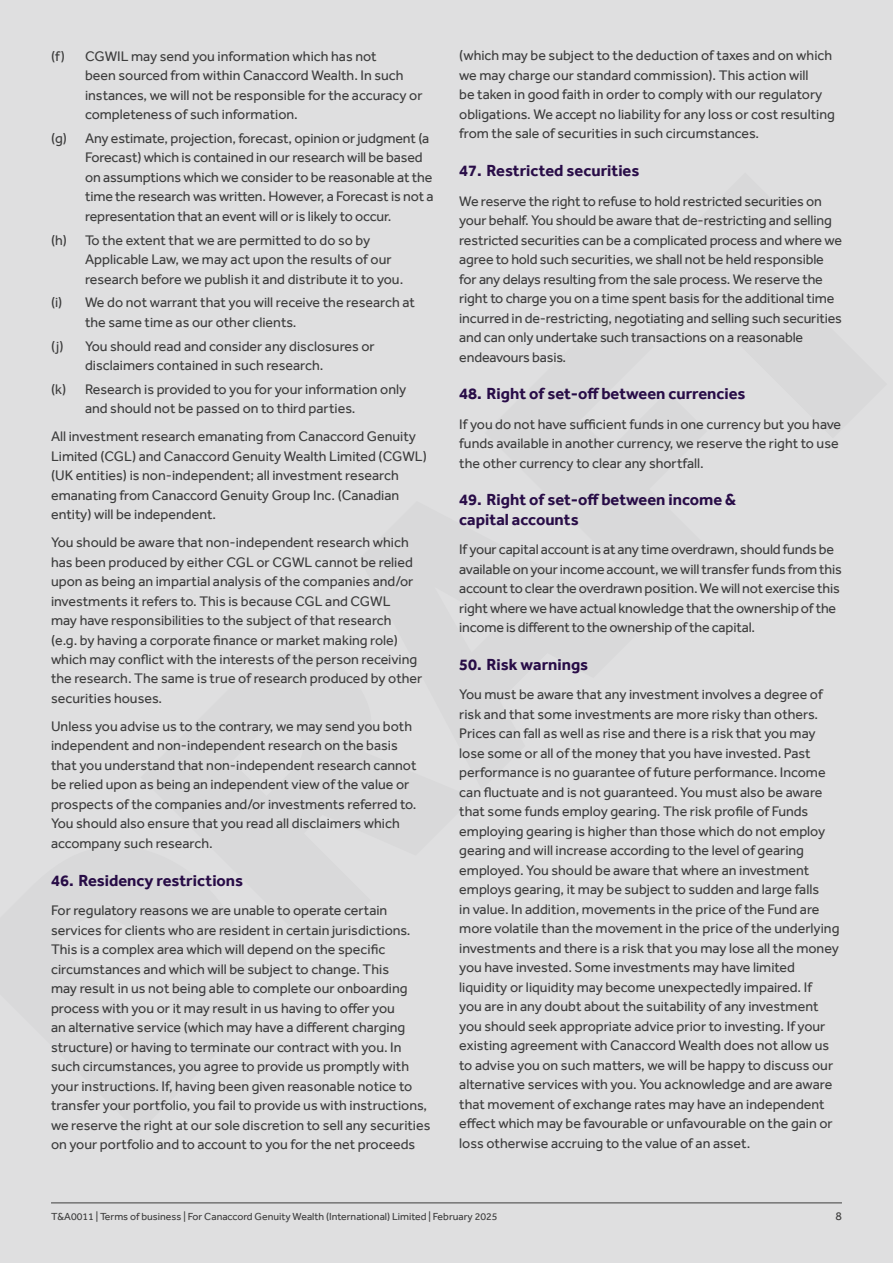
<style>
.page{position:relative;width:893px;height:1263px;background:#dfdfe0}
.page>*{position:absolute;margin:0;border:0;box-sizing:border-box;transform-origin:0 0}
.t1{font:700 16.5px/19.5px "Effra";color:#290d48}
.t2{font:14.25px/19.5px "Effra";color:#3d3d3d}
.t3{font:12px "Effra";color:#3d3d3d}
.t4{font:10.5px "Effra";color:#3d3d3d}
</style>
<div class="page">
<hr style="left:51px;top:1202px;width:791px;height:1px;background:#3d3d3d">
<p class="t2" style="left:85px;top:46px;width:339px;text-indent:-34px">(f) CGWIL may send you information which has not<br>been sourced from within Canaccord Wealth. In such instances, we will not be responsible for the accuracy or completeness of such information.</p>
<p class="t2" style="left:85px;top:128px;width:350px;text-indent:-34px">(g) Any estimate, projection, forecast, opinion or judgment (a Forecast) which is contained in our research will be based on assumptions which we consider to be reasonable at the time the research was written. However, a Forecast is not a representation that an event will or is likely to occur.</p>
<p class="t2" style="left:85px;top:230px;width:320px;text-indent:-34px">(h) To the extent that we are permitted to do so by<br>Applicable Law, we may act upon the results of our research before we publish it and distribute it to you.</p>
<p class="t2" style="left:85px;top:293px;width:331px;text-indent:-34px">(i) We do not warrant that you will receive the research at the same time as our other clients.</p>
<p class="t2" style="left:85px;top:336px;width:291px;text-indent:-34px">(j) You should read and consider any disclosures or disclaimers contained in such research.</p>
<p class="t2" style="left:85px;top:379px;width:323px;text-indent:-34px">(k) Research is provided to you for your information only and should not be passed on to third parties.</p>
<p class="t2" style="left:51px;top:426px;width:377px">All investment research emanating from Canaccord Genuity Limited (CGL) and Canaccord Genuity Wealth Limited (CGWL) (UK entities) is non-independent; all investment research emanating from Canaccord Genuity Group Inc. (Canadian entity) will be independent.</p>
<p class="t2" style="left:51px;top:532px;width:373px">You should be aware that non-independent research which has been produced by either CGL or CGWL cannot be relied upon as being an impartial analysis of the companies and/or investments it refers to. This is because CGL and CGWL<br>may have responsibilities to the subject of that research<br>(e.g. by having a corporate finance or market making role) which may conflict with the interests of the person receiving the research. The same is true of research produced by other securities houses.</p>
<p class="t2" style="left:51px;top:716px;width:367px">Unless you advise us to the contrary, we may send you both independent and non-independent research on the basis that you understand that non-independent research cannot be relied upon as being an independent view of the value or prospects of the companies and/or investments referred to.<br>You should also ensure that you read all disclaimers which accompany such research.</p>
<p class="t1" style="left:51px;top:870px;width:194px">46. Residency restrictions</p>
<p class="t2" style="left:51px;top:900px;width:381px">For regulatory reasons we are unable to operate certain services for clients who are resident in certain jurisdictions.<br>This is a complex area which will depend on the specific circumstances and which will be subject to change. This<br>may result in us not being able to complete our onboarding process with you or it may result in us having to offer you<br>an alternative service (which may have a different charging structure) or having to terminate our contract with you. In such circumstances, you agree to provide us promptly with your instructions. If, having been given reasonable notice to transfer your portfolio, you fail to provide us with instructions, we reserve the right at our sole discretion to sell any securities on your portfolio and to account to you for the net proceeds</p>
<p class="t2" style="left:459px;top:46px;width:377px">(which may be subject to the deduction of taxes and on which we may charge our standard commission). This action will<br>be taken in good faith in order to comply with our regulatory obligations. We accept no liability for any loss or cost resulting from the sale of securities in such circumstances.</p>
<p class="t1" style="left:459px;top:161px;width:182px">47. Restricted securities</p>
<p class="t2" style="left:459px;top:191px;width:384px">We reserve the right to refuse to hold restricted securities on your behalf. You should be aware that de-restricting and selling restricted securities can be a complicated process and where we agree to hold such securities, we shall not be held responsible for any delays resulting from the sale process. We reserve the right to charge you on a time spent basis for the additional time incurred in de-restricting, negotiating and selling such securities and can only undertake such transactions on a reasonable endeavours basis.</p>
<p class="t1" style="left:459px;top:384px;width:288px">48. Right of set-off between currencies</p>
<p class="t2" style="left:459px;top:414px;width:383px">If you do not have sufficient funds in one currency but you have funds available in another currency, we reserve the right to use the other currency to clear any shortfall.</p>
<p class="t1" style="left:459px;top:490px;width:278px">49. Right of set-off between income &amp; capital accounts</p>
<p class="t2" style="left:459px;top:539px;width:384px">If your capital account is at any time overdrawn, should funds be available on your income account, we will transfer funds from this account to clear the overdrawn position. We will not exercise this right where we have actual knowledge that the ownership of the income is different to the ownership of the capital.</p>
<p class="t1" style="left:459px;top:654px;width:131px">50. Risk warnings</p>
<p class="t2" style="left:459px;top:684px;width:382px">You must be aware that any investment involves a degree of risk and that some investments are more risky than others.<br>Prices can fall as well as rise and there is a risk that you may lose some or all of the money that you have invested. Past performance is no guarantee of future performance. Income can fluctuate and is not guaranteed. You must also be aware that some funds employ gearing. The risk profile of Funds employing gearing is higher than those which do not employ gearing and will increase according to the level of gearing employed. You should be aware that where an investment employs gearing, it may be subject to sudden and large falls<br>in value. In addition, movements in the price of the Fund are more volatile than the movement in the price of the underlying investments and there is a risk that you may lose all the money you have invested. Some investments may have limited liquidity or liquidity may become unexpectedly impaired. If<br>you are in any doubt about the suitability of any investment you should seek appropriate advice prior to investing. If your existing agreement with Canaccord Wealth does not allow us to advise you on such matters, we will be happy to discuss our alternative services with you. You acknowledge and are aware that movement of exchange rates may have an independent effect which may be favourable or unfavourable on the gain or loss otherwise accruing to the value of an asset.</p>
<p class="t4" style="left:51px;top:1210px;width:448px">T&amp;A0011 | Terms of business | For Canaccord Genuity Wealth (International) Limited | February 2025</p>
<p class="t3" style="left:835px;top:1209px;width:8px">8</p>
</div>
